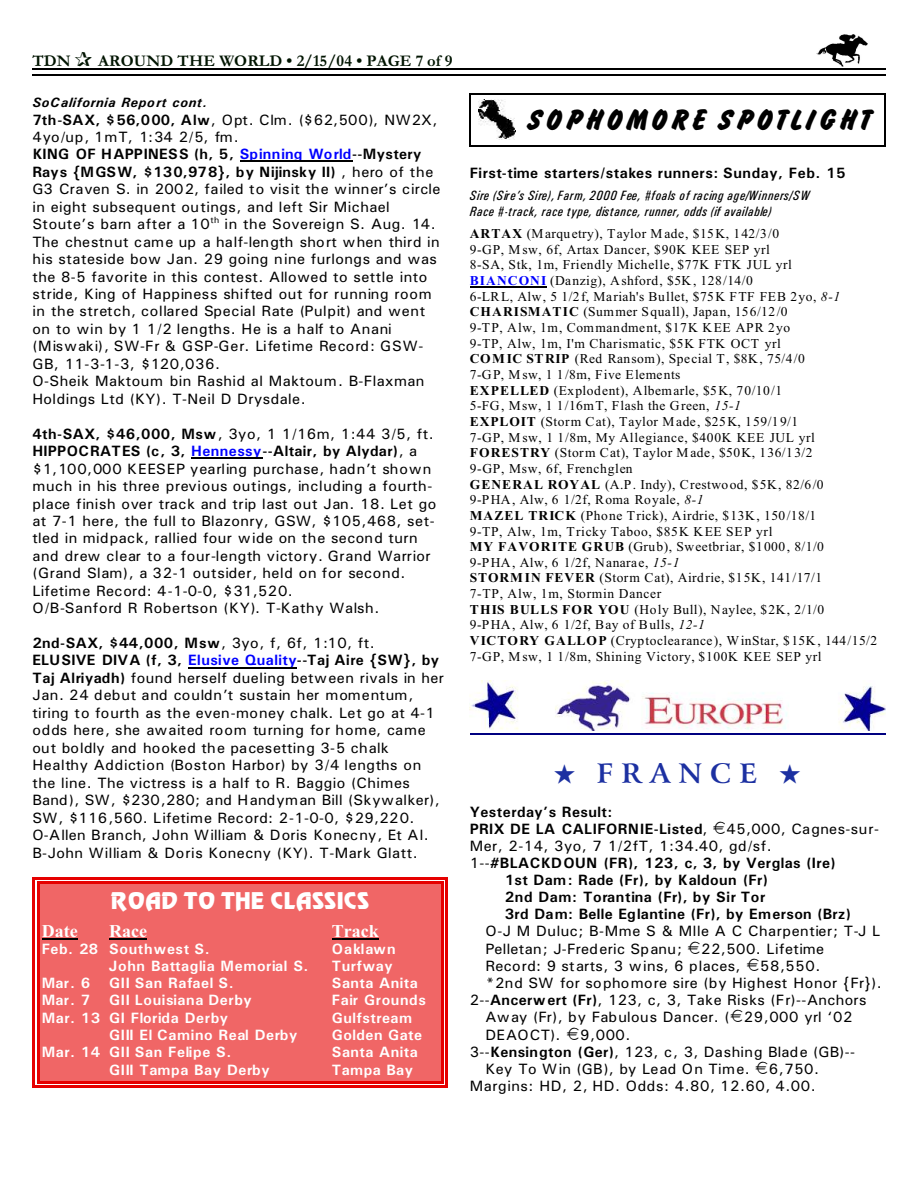
<style>
.page{position:relative;width:918px;height:1188px;background:#fff}
.page>*{position:absolute;margin:0;border:0;box-sizing:border-box;transform-origin:0 0}
.t1{font:31.35px "Brush Hand";letter-spacing:.095em;color:#000}
.t2{font:700 27px "Arrus BT";letter-spacing:.3em;color:#1c30a1}
.t3{font:22.35px "Revenue";letter-spacing:.01em;color:#fff}
.t4{font:700 18px "Times New Roman";color:#fff}
.t5{font:700 16.5px "Garamond";letter-spacing:.005em;color:#001400}
.t6{font:15px/17.4px "Univers";letter-spacing:.03em;color:#000}
.t7{font:700 15px/17.1px "Univers";letter-spacing:.03em;color:#000}
.t8{font:700 15px "Univers";letter-spacing:.04em;color:#fff}
.t9{font:700 15px "Univers";letter-spacing:.06em;color:#fff}
.t10{font:13.5px/15.6px "Times New Roman";letter-spacing:.035em;color:#000}
.t11{font:italic 13.5px/15.9px "Univers Condensed";letter-spacing:.04em;color:#000}
.t12{font:italic 700 13.5px "Univers";letter-spacing:.045em;color:#000}
.s1{font-weight:700}
.s2{font-weight:700;color:#00f}
.s3{font-style:italic}
.s4{font-weight:400}
</style>
<div class="page">
<img style="left:817px;top:35px;width:51px;height:31px">
<hr style="left:32px;top:68px;width:853px;height:1px;background:#000">
<hr style="left:32px;top:75px;width:853px;height:1px;background:#000">
<div style="left:37px;top:881px;width:407px;height:202px;background:#f06666"></div>
<hr style="left:42px;top:938px;width:36px;height:1px;background:#000">
<hr style="left:109px;top:938px;width:38px;height:1px;background:#000">
<hr style="left:332px;top:938px;width:47px;height:1px;background:#000">
<hr style="left:37px;top:881px;width:2px;height:202px;background:#e60000">
<hr style="left:441px;top:881px;width:3px;height:202px;background:#e60000">
<hr style="left:37px;top:881px;width:407px;height:3px;background:#e60000">
<hr style="left:37px;top:1081px;width:407px;height:2px;background:#e60000">
<hr style="left:32px;top:877px;width:3px;height:211px;background:#e60000">
<hr style="left:445px;top:877px;width:3px;height:211px;background:#e60000">
<hr style="left:32px;top:877px;width:416px;height:3px;background:#e60000">
<hr style="left:32px;top:1085px;width:416px;height:3px;background:#e60000">
<img style="left:478px;top:99px;width:38px;height:41px">
<hr style="left:470px;top:93px;width:1px;height:54px;background:#000">
<hr style="left:884px;top:93px;width:1px;height:54px;background:#000">
<hr style="left:470px;top:93px;width:415px;height:1px;background:#000">
<hr style="left:470px;top:145px;width:415px;height:2px;background:#000">
<img style="left:470px;top:681px;width:415px;height:49px">
<hr style="left:470px;top:733px;width:415px;height:1px;background:#000080">
<hr style="left:240px;top:161px;width:112px;height:1px;background:#000">
<hr style="left:191px;top:458px;width:72px;height:1px;background:#000">
<hr style="left:188px;top:667px;width:109px;height:1px;background:#000">
<hr style="left:470px;top:287px;width:76px;height:1px;background:#000">
<p class="t5" style="left:32px;top:55px;width:40px">TDN</p>
<p class="t5" style="left:98px;top:55px;width:356px">AROUND THE WORLD • 2/15/04 • PAGE 7 of 9</p>
<p class="t12" style="left:32px;top:98px;width:176px">SoCalifornia Report cont.</p>
<p class="t6" style="left:32px;top:112px;width:410px"><span class="s1">7th-SAX, $56,000, Alw</span>, Opt. Clm. ($62,500), NW2X, 4yo/up, 1mT, 1:34 2/5, fm.<br><span class="s1">KING OF HAPPINESS (h, 5,</span> <span class="s2">Spinning World</span><span class="s1">--Mystery Rays {MGSW, $130,978}, by Nijinsky II)</span> , hero of the G3 Craven S. in 2002, failed to visit the winner’s circle in eight subsequent outings, and left Sir Michael Stoute’s barn after a 10<sup>th</sup> in the Sovereign S. Aug. 14.<br>The chestnut came up a half-length short when third in his stateside bow Jan. 29 going nine furlongs and was the 8-5 favorite in this contest. Allowed to settle into stride, King of Happiness shifted out for running room in the stretch, collared Special Rate (Pulpit) and went on to win by 1 1/2 lengths. He is a half to Anani (Miswaki), SW-Fr &amp; GSP-Ger. Lifetime Record: GSW-GB, 11-3-1-3, $120,036.<br>O-Sheik Maktoum bin Rashid al Maktoum. B-Flaxman Holdings Ltd (KY). T-Neil D Drysdale.</p>
<p class="t6" style="left:32px;top:426px;width:406px"><span class="s1">4th-SAX, $46,000, Msw</span>, 3yo, 1 1/16m, 1:44 3/5, ft.<br><span class="s1">HIPPOCRATES (c, 3,</span> <span class="s2">Hennessy</span><span class="s1">--Altair, by Alydar)</span>, a $1,100,000 KEESEP yearling purchase, hadn’t shown much in his three previous outings, including a fourth&shy;place finish over track and trip last out Jan. 18. Let go at 7-1 here, the full to Blazonry, GSW, $105,468, set&shy;tled in midpack, rallied four wide on the second turn and drew clear to a four-length victory. Grand Warrior (Grand Slam), a 32-1 outsider, held on for second.<br>Lifetime Record: 4-1-0-0, $31,520.<br>O/B-Sanford R Robertson (KY). T-Kathy Walsh.</p>
<p class="t6" style="left:32px;top:636px;width:413px"><span class="s1">2nd-SAX, $44,000, Msw</span>, 3yo, f, 6f, 1:10, ft.<br><span class="s1">ELUSIVE DIVA (f, 3,</span> <span class="s2">Elusive Quality</span><span class="s1">--Taj Aire {SW}, by Taj Alriyadh)</span> found herself dueling between rivals in her Jan. 24 debut and couldn’t sustain her momentum, tiring to fourth as the even-money chalk. Let go at 4-1 odds here, she awaited room turning for home, came out boldly and hooked the pacesetting 3-5 chalk Healthy Addiction (Boston Harbor) by 3/4 lengths on the line. The victress is a half to R. Baggio (Chimes Band), SW, $230,280; and Handyman Bill (Skywalker), SW, $116,560. Lifetime Record: 2-1-0-0, $29,220.<br>O-Allen Branch, John William &amp; Doris Konecny, Et Al.<br>B-John William &amp; Doris Konecny (KY). T-Mark Glatt.</p>
<h3 class="t3" style="left:111px;top:892px;width:260px">ROAD TO THE CLASSICS</h3>
<p class="t4" style="left:42px;top:924px;width:37px">Date</p>
<p class="t4" style="left:109px;top:924px;width:39px">Race</p>
<p class="t4" style="left:332px;top:924px;width:48px">Track</p>
<p class="t8" style="left:42px;top:943px;width:169px">Feb. 28 Southwest S.</p>
<p class="t9" style="left:332px;top:943px;width:65px">Oaklawn</p>
<p class="t8" style="left:109px;top:961px;width:201px">John Battaglia Memorial S.</p>
<p class="t8" style="left:332px;top:961px;width:62px">Turfway</p>
<p class="t8" style="left:42px;top:978px;width:50px">Mar. 6</p>
<p class="t8" style="left:109px;top:978px;width:126px">GII San Rafael S.</p>
<p class="t8" style="left:332px;top:978px;width:87px">Santa Anita</p>
<p class="t8" style="left:42px;top:995px;width:50px">Mar. 7</p>
<p class="t8" style="left:109px;top:995px;width:144px">GII Louisiana Derby</p>
<p class="t8" style="left:332px;top:995px;width:96px">Fair Grounds</p>
<p class="t8" style="left:42px;top:1012px;width:188px">Mar. 13 GI Florida Derby</p>
<p class="t8" style="left:332px;top:1012px;width:82px">Gulfstream</p>
<p class="t8" style="left:109px;top:1030px;width:190px">GIII El Camino Real Derby</p>
<p class="t8" style="left:332px;top:1030px;width:92px">Golden Gate</p>
<p class="t8" style="left:42px;top:1047px;width:191px">Mar. 14 GII San Felipe S.</p>
<p class="t8" style="left:332px;top:1047px;width:87px">Santa Anita</p>
<p class="t8" style="left:109px;top:1064px;width:162px">GIII Tampa Bay Derby</p>
<p class="t8" style="left:332px;top:1064px;width:83px">Tampa Bay</p>
<h1 class="t1" style="left:527px;top:104px;width:346px">SOPHOMORE SPOTLIGHT</h1>
<p class="t7" style="left:470px;top:166px;width:377px">First-time starters/stakes runners: Sunday, Feb. 15</p>
<p class="t11" style="left:470px;top:189px;width:341px">Sire (Sire’s Sire), Farm, 2000 Fee, #foals of racing age/Winners/SW<br>Race #-track, race type, distance, runner, odds (if available)</p>
<p class="t10" style="left:470px;top:227px;width:409px"><span class="s1">ARTAX</span> (Marquetry), Taylor Made, $15K, 142/3/0<br>9-GP, Msw, 6f, Artax Dancer, $90K KEE SEP yrl<br>8-SA, Stk, 1m, Friendly Michelle, $77K FTK JUL yrl<br><span class="s2">BIANCONI</span> (Danzig), Ashford, $5K, 128/14/0<br>6-LRL, Alw, 5 1/2f, Mariah's Bullet, $75K FTF FEB 2yo, <span class="s3">8-1<br></span><span class="s1">CHARISMATIC</span> (Summer Squall), Japan, 156/12/0<br>9-TP, Alw, 1m, Commandment, $17K KEE APR 2yo<br>9-TP, Alw, 1m, I'm Charismatic, $5K FTK OCT yrl<br><span class="s1">COMIC STRIP</span> (Red Ransom), Special T, $8K, 75/4/0<br>7-GP, Msw, 1 1/8m, Five Elements<br><span class="s1">EXPELLED</span> (Explodent), Albemarle, $5K, 70/10/1<br>5-FG, Msw, 1 1/16mT, Flash the Green, <span class="s3">15-1<br></span><span class="s1">EXPLOIT</span> (Storm Cat), Taylor Made, $25K, 159/19/1<br>7-GP, Msw, 1 1/8m, My Allegiance, $400K KEE JUL yrl <span class="s1">FORESTRY</span> (Storm Cat), Taylor Made, $50K, 136/13/2<br>9-GP, Msw, 6f, Frenchglen<br><span class="s1">GENERAL ROYAL</span> (A.P. Indy), Crestwood, $5K, 82/6/0<br>9-PHA, Alw, 6 1/2f, Roma Royale, <span class="s3">8-1<br></span><span class="s1">MAZEL TRICK</span> (Phone Trick), Airdrie, $13K, 150/18/1<br>9-TP, Alw, 1m, Tricky Taboo, $85K KEE SEP yrl<br><span class="s1">MY FAVORITE GRUB</span> (Grub), Sweetbriar, $1000, 8/1/0<br>9-PHA, Alw, 6 1/2f, Nanarae, <span class="s3">15-1<br></span><span class="s1">STORMIN FEVER</span> (Storm Cat), Airdrie, $15K, 141/17/1<br>7-TP, Alw, 1m, Stormin Dancer<br><span class="s1">THIS BULLS FOR YOU</span> (Holy Bull), Naylee, $2K, 2/1/0<br>9-PHA, Alw, 6 1/2f, Bay of Bulls, <span class="s3">12-1<br></span><span class="s1">VICTORY GALLOP</span> (Cryptoclearance), WinStar, $15K, 144/15/2<br>7-GP, Msw, 1 1/8m, Shining Victory, $100K KEE SEP yrl</p>
<h2 class="t2" style="left:554px;top:762px;width:248px">★ FRANCE ★</h2>
<p class="t7" style="left:470px;top:804px;width:239px">Yesterday’s Result:<br>PRIX DE LA CALIFORNIE-Listed<span class="s4">,</span></p>
<p class="t6" style="left:727px;top:821px;width:154px">45,000, Cagnes-sur-</p>
<p class="t6" style="left:470px;top:839px;width:303px">Mer, 2-14, 3yo, 7 1/2fT, 1:34.40, gd/sf.</p>
<p class="t7" style="left:470px;top:856px;width:367px"><span class="s4">1--</span>#BLACKDOUN (FR), 123, c, 3, by Verglas (Ire)</p>
<p class="t7" style="left:505px;top:873px;width:264px">1st Dam: Rade (Fr), by Kaldoun (Fr)</p>
<p class="t7" style="left:505px;top:890px;width:262px">2nd Dam: Torantina (Fr), by Sir Tor</p>
<p class="t7" style="left:505px;top:907px;width:347px">3rd Dam: Belle Eglantine (Fr), by Emerson (Brz)</p>
<p class="t6" style="left:485px;top:924px;width:396px">O-J M Duluc; B-Mme S &amp; Mlle A C Charpentier; T-J L<br>Pelletan; J-Frederic Spanu;</p>
<p class="t6" style="left:485px;top:941px;width:340px;text-indent:216px">22,500. Lifetime<br>Record: 9 starts, 3 wins, 6 places,</p>
<p class="t6" style="left:760px;top:958px;width:62px">58,550.</p>
<p class="t6" style="left:485px;top:975px;width:398px">*2nd SW for sophomore sire (by Highest Honor {Fr}).</p>
<p class="t6" style="left:470px;top:993px;width:398px">2--<span class="s1">Ancerwert (Fr)</span>, 123, c, 3, Take Risks (Fr)--Anchors</p>
<p class="t6" style="left:485px;top:1010px;width:369px">Away (Fr), by Fabulous Dancer. ( 29,000 yrl ‘02</p>
<p class="t6" style="left:485px;top:1027px;width:77px">DEAOCT).</p>
<p class="t6" style="left:580px;top:1027px;width:52px">9,000.</p>
<p class="t6" style="left:470px;top:1044px;width:387px">3--<span class="s1">Kensington (Ger)</span>, 123, c, 3, Dashing Blade (GB)--</p>
<p class="t6" style="left:485px;top:1061px;width:266px">Key To Win (GB), by Lead On Time.</p>
<p class="t6" style="left:470px;top:1061px;width:351px;text-align:right">6,750.<br>Margins: HD, 2, HD. Odds: 4.80, 12.60, 4.00.</p>
</div>
